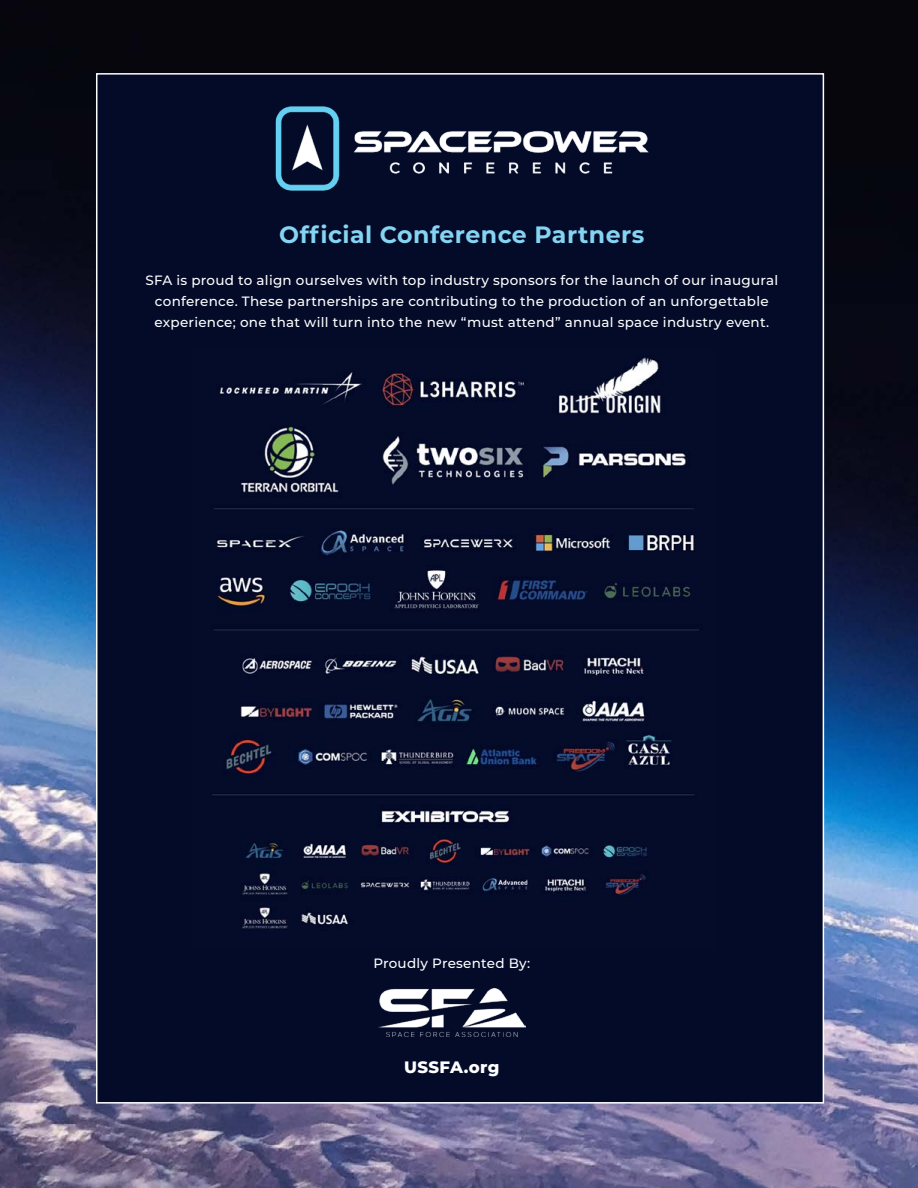
<style>
.page{position:relative;width:918px;height:1188px;background:#fff}
.page>*{position:absolute;margin:0;border:0;box-sizing:border-box;transform-origin:0 0}
.t1{font:700 23.7px "Montserrat";letter-spacing:.02em;color:#85d4f2}
.t2{font:800 16.5px "Montserrat";letter-spacing:.02em;color:#fff}
.t3{font:500 13.5px/21px "Montserrat";letter-spacing:.02em;color:#fff;text-align:center}
</style>
<div class="page">
<img style="left:0;top:0;width:918px;height:1188px">
<div style="left:96px;top:73px;width:728px;height:1031px;background:#030b29;border:2px solid #fff"></div>
<img style="left:378px;top:988px;width:147px;height:49px">
<img style="left:275px;top:106px;width:374px;height:85px">
<img style="left:212px;top:357px;width:487px;height:573px">
<h1 class="t1" style="left:279px;top:218px;width:367px">Official Conference Partners</h1>
<p class="t3" style="left:145px;top:270px;width:634px">SFA is proud to align ourselves with top industry sponsors for the launch of our inaugural conference. These partnerships are contributing to the production of an unforgettable experience; one that will turn into the new “must attend” annual space industry event.</p>
<p class="t3" style="left:373px;top:953px;width:158px">Proudly Presented By:</p>
<p class="t2" style="left:404px;top:1056px;width:97px">USSFA.org</p>
</div>
